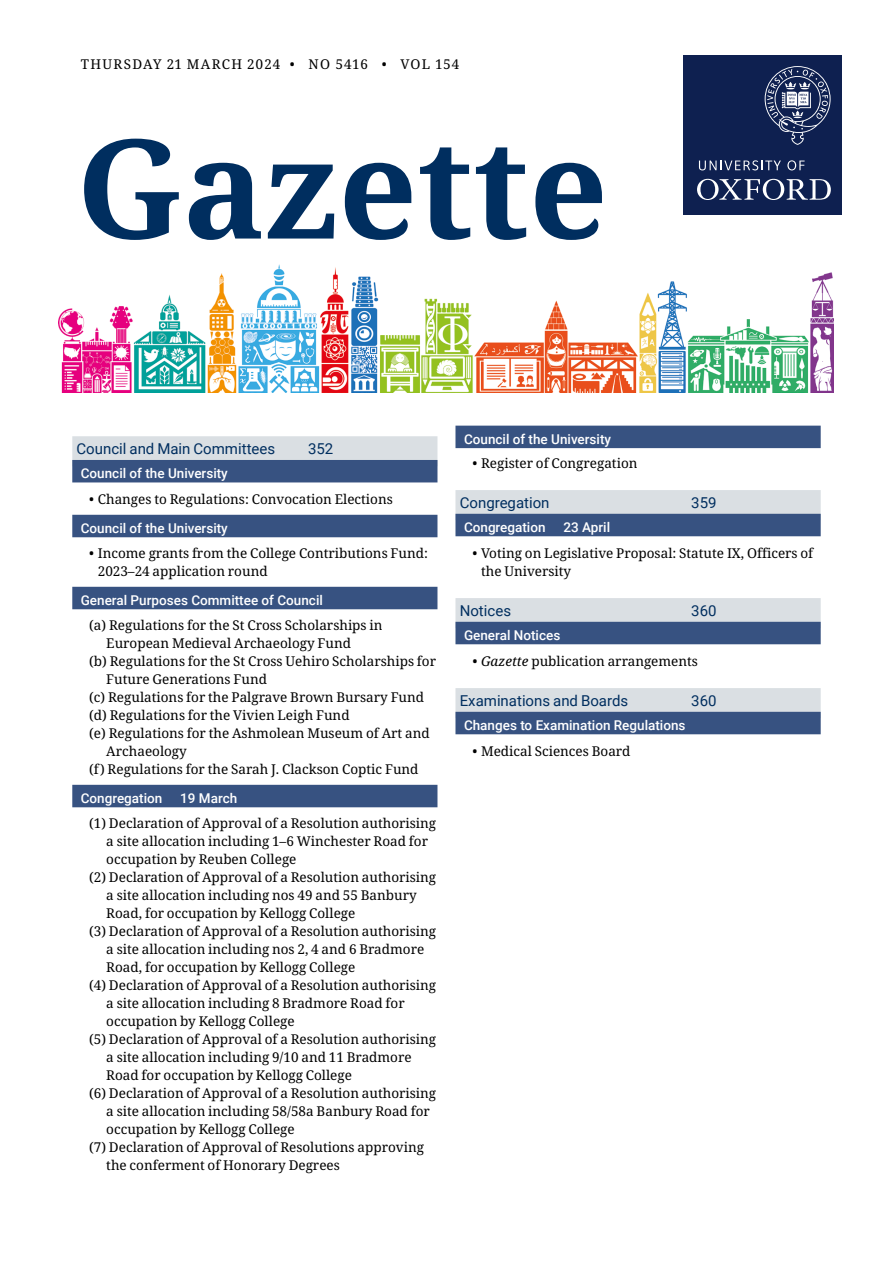
<style>
.page{position:relative;width:893px;height:1263px;background:#fff}
.page>*{position:absolute;margin:0;border:0;box-sizing:border-box;transform-origin:0 0}
.Gazette_Mast_Head{font:700 138px "Noto Serif";color:#002e5f}
.t1{font:15px "Roboto";color:#002e5f}
.Volume__numbers{font:13.5px/18px "Noto Serif";color:#000}
.t2{font:500 13.5px "Roboto";color:#fff}
.Volume__numbers-2{font:13.5px "Noto Serif";letter-spacing:.1em;color:#000}
.s1{font-style:italic}
</style>
<div class="page">
<div style="left:683px;top:55px;width:159px;height:159px;background:#0e2050"></div>
<svg style="left:697px;top:179px;width:134px;height:21px"></svg>
<svg style="left:787px;top:160px;width:18px;height:10px"></svg>
<svg style="left:699px;top:160px;width:82px;height:10px"></svg>
<svg style="left:765px;top:66px;width:66px;height:79px"></svg>
<img style="left:58px;top:265px;width:775px;height:128px">
<div style="left:72px;top:436px;width:365px;height:30px;background:#dadfe3"></div>
<div style="left:72px;top:460px;width:365px;height:22px;background:#375281"></div>
<div style="left:72px;top:515px;width:365px;height:22px;background:#375281"></div>
<div style="left:72px;top:587px;width:365px;height:22px;background:#375281"></div>
<div style="left:72px;top:785px;width:365px;height:22px;background:#375281"></div>
<div style="left:455px;top:426px;width:366px;height:22px;background:#375281"></div>
<div style="left:455px;top:490px;width:366px;height:30px;background:#dadfe3"></div>
<div style="left:455px;top:514px;width:366px;height:22px;background:#375281"></div>
<div style="left:455px;top:598px;width:366px;height:30px;background:#dadfe3"></div>
<div style="left:455px;top:622px;width:366px;height:22px;background:#375281"></div>
<div style="left:455px;top:688px;width:366px;height:30px;background:#dadfe3"></div>
<div style="left:455px;top:712px;width:366px;height:22px;background:#375281"></div>
<p class="Volume__numbers-2" style="left:81px;top:55px;width:380px">THURSDAY 21 March 2024 • NO 5416 • VOL 154</p>
<h1 class="Gazette_Mast_Head" style="left:77px;top:92px;width:533px">Gazette</h1>
<p class="t1" style="left:77px;top:438px;width:200px">Council and Main Committees</p>
<p class="t1" style="left:308px;top:438px;width:27px">352</p>
<p class="t2" style="left:81px;top:464px;width:149px">Council of the University</p>
<p class="Volume__numbers" style="left:89px;top:491px;width:305px">• Changes to Regulations: Convocation Elections</p>
<p class="t2" style="left:81px;top:519px;width:149px">Council of the University</p>
<p class="Volume__numbers" style="left:98px;top:545px;width:332px;text-indent:-9px">• Income grants from the College Contributions Fund:<br>2023–24 application round</p>
<p class="t2" style="left:81px;top:591px;width:244px">General Purposes Committee of Council</p>
<p class="Volume__numbers" style="left:106px;top:617px;width:278px;text-indent:-17px">(a) Regulations for the St Cross Scholarships in<br>European Medieval Archaeology Fund</p>
<p class="Volume__numbers" style="left:106px;top:653px;width:331px;text-indent:-17px">(b) Regulations for the St Cross Uehiro Scholarships for<br>Future Generations Fund</p>
<p class="Volume__numbers" style="left:89px;top:689px;width:336px">(c) Regulations for the Palgrave Brown Bursary Fund</p>
<p class="Volume__numbers" style="left:89px;top:707px;width:262px">(d) Regulations for the Vivien Leigh Fund</p>
<p class="Volume__numbers" style="left:106px;top:725px;width:325px;text-indent:-17px">(e) Regulations for the Ashmolean Museum of Art and<br>Archaeology</p>
<p class="Volume__numbers" style="left:89px;top:761px;width:331px">(f) Regulations for the Sarah J. Clackson Coptic Fund</p>
<p class="t2" style="left:81px;top:789px;width:83px">Congregation</p>
<p class="t2" style="left:180px;top:789px;width:59px">19 March</p>
<p class="Volume__numbers" style="left:106px;top:815px;width:331px;text-indent:-17px">(1) Declaration of Approval of a Resolution authorising a site allocation including 1–6 Winchester Road for occupation by Reuben College</p>
<p class="Volume__numbers" style="left:106px;top:869px;width:331px;text-indent:-17px">(2) Declaration of Approval of a Resolution authorising a site allocation including nos 49 and 55 Banbury<br>Road, for occupation by Kellogg College</p>
<p class="Volume__numbers" style="left:106px;top:923px;width:331px;text-indent:-17px">(3) Declaration of Approval of a Resolution authorising a site allocation including nos 2, 4 and 6 Bradmore<br>Road, for occupation by Kellogg College</p>
<p class="Volume__numbers" style="left:106px;top:977px;width:331px;text-indent:-17px">(4) Declaration of Approval of a Resolution authorising a site allocation including 8 Bradmore Road for occupation by Kellogg College</p>
<p class="Volume__numbers" style="left:106px;top:1031px;width:331px;text-indent:-17px">(5) Declaration of Approval of a Resolution authorising a site allocation including 9/10 and 11 Bradmore<br>Road for occupation by Kellogg College</p>
<p class="Volume__numbers" style="left:106px;top:1085px;width:331px;text-indent:-17px">(6) Declaration of Approval of a Resolution authorising a site allocation including 58/58a Banbury Road for occupation by Kellogg College</p>
<p class="Volume__numbers" style="left:106px;top:1139px;width:319px;text-indent:-17px">(7) Declaration of Approval of Resolutions approving the conferment of Honorary Degrees</p>
<p class="t2" style="left:464px;top:430px;width:149px">Council of the University</p>
<p class="Volume__numbers" style="left:472px;top:455px;width:167px">• Register of Congregation</p>
<p class="t1" style="left:460px;top:492px;width:91px">Congregation</p>
<p class="t1" style="left:691px;top:492px;width:27px">359</p>
<p class="t2" style="left:464px;top:518px;width:83px">Congregation</p>
<p class="t2" style="left:563px;top:518px;width:48px">23 April</p>
<p class="Volume__numbers" style="left:481px;top:545px;width:334px;text-indent:-9px">• Voting on Legislative Proposal: Statute IX, Officers of the University</p>
<p class="t1" style="left:460px;top:600px;width:53px">Notices</p>
<p class="t1" style="left:691px;top:600px;width:27px">360</p>
<p class="t2" style="left:464px;top:626px;width:98px">General Notices</p>
<p class="Volume__numbers" style="left:472px;top:653px;width:227px"><span class="s1">• Gazette</span> publication arrangements</p>
<p class="t1" style="left:460px;top:690px;width:170px">Examinations and Boards</p>
<p class="t1" style="left:691px;top:690px;width:27px">360</p>
<p class="t2" style="left:464px;top:716px;width:223px">Changes to Examination Regulations</p>
<p class="Volume__numbers" style="left:472px;top:743px;width:160px">• Medical Sciences Board</p>
</div>
